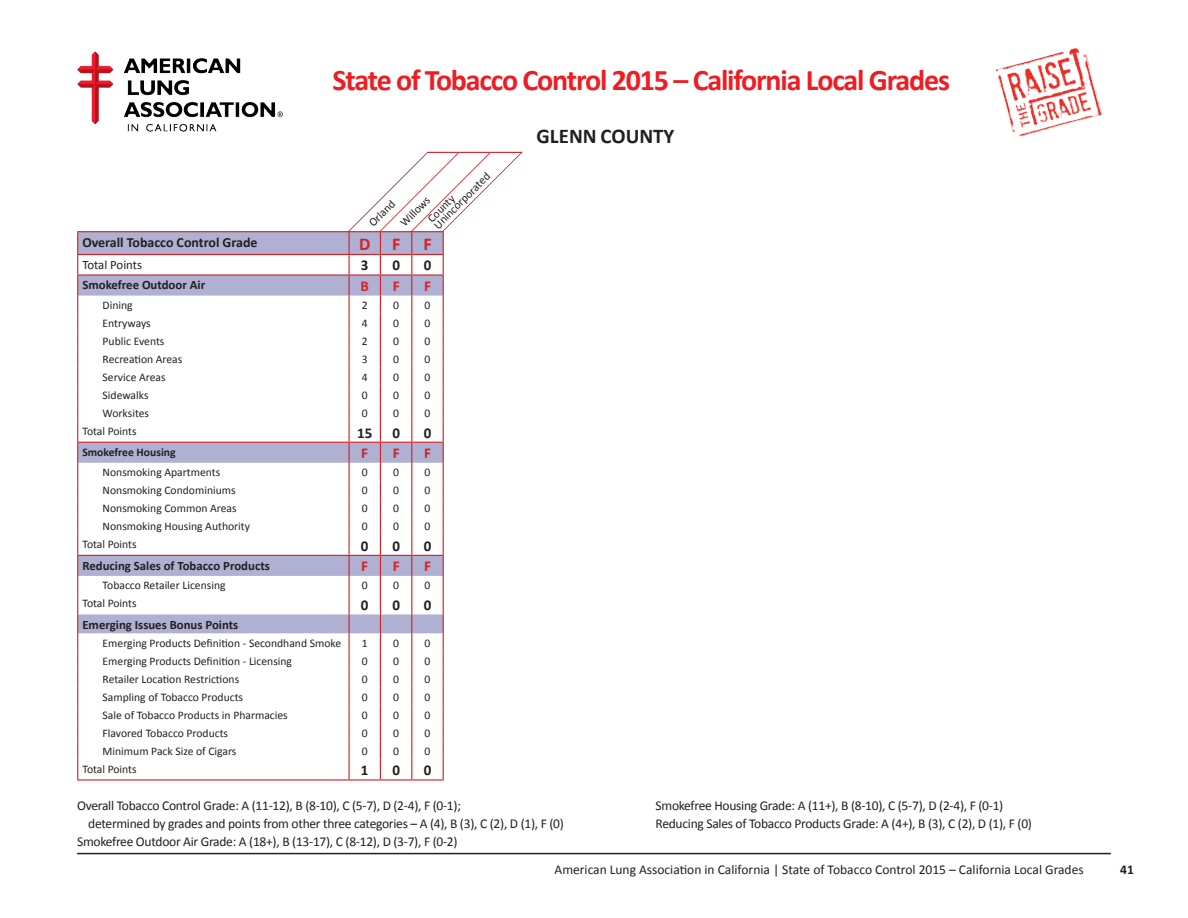
<style>
.page{position:relative;width:1188px;height:918px;background:#fff}
.page>*{position:absolute;margin:0;border:0;box-sizing:border-box;transform-origin:0 0}
.t1{font:700 30px "Calibri";letter-spacing:-.04em;color:#ee1d23}
.t2{font:700 21px "Calibri";color:#231f20}
.Overall_grades{font:700 18px "Calibri";color:#d1232a}
.total_points{font:700 15px "Calibri";color:#231f20}
.red_grades{font:700 15px "Calibri";color:#d1232a}
.t3{font:700 13.95px "Calibri";color:#231f20}
.t4{font:13.5px/18px "Calibri";letter-spacing:-.02em;color:#231f20}
.t5{font:13.5px "Calibri";color:#231f20}
.t6{font:700 13.5px "Calibri";color:#231f20}
.Bold_Description{font:700 12.75px "Calibri";color:#231f20}
.t7{font:12.75px "Calibri";color:#231f20}
.descript{font:11.55px/22.2px "Calibri";color:#231f20}
.black_grades{font:11.55px "Calibri";color:#231f20}
.Total_word{font:11.55px "Calibri";color:#231f20}
.t8{font:700 11.55px "Calibri";color:#231f20}
</style>
<div class="page">
<img style="left:77px;top:52px;width:206px;height:79px">
<hr style="left:77px;top:853px;width:1034px;height:1px;background:#231f20">
<svg style="left:995px;top:48px;width:108px;height:89px"></svg>
<svg style="left:78px;top:232px;width:268px;height:401px"></svg>
<hr style="left:77px;top:231px;width:272px;height:1px;background:#d1232a">
<hr style="left:77px;top:254px;width:272px;height:1px;background:#d1232a">
<hr style="left:77px;top:274px;width:272px;height:2px;background:#d1232a">
<hr style="left:77px;top:442px;width:272px;height:1px;background:#d1232a">
<hr style="left:77px;top:779px;width:272px;height:2px;background:#d1232a">
<hr style="left:349px;top:779px;width:31px;height:2px;background:#d1232a">
<hr style="left:380px;top:779px;width:32px;height:2px;background:#d1232a">
<hr style="left:412px;top:779px;width:32px;height:2px;background:#d1232a">
<hr style="left:77px;top:555px;width:272px;height:1px;background:#d1232a">
<svg style="left:77px;top:232px;width:1px;height:547px"></svg>
<svg style="left:346px;top:152px;width:177px;height:627px"></svg>
<h1 class="t1" style="left:333px;top:61px;width:619px">State of Tobacco Control 2015 – California Local Grades</h1>
<p class="descript" style="left:427px;top:219px;width:76px;rotate:-45deg">Unincorporated</p>
<p class="descript" style="left:421px;top:212px;width:35px;rotate:-45deg">County</p>
<p class="descript" style="left:378px;top:201px;width:39px;text-indent:-22px;rotate:-45deg">Orland<br>Willows</p>
<p class="t3" style="left:82px;top:234px;width:177px">Overall Tobacco Control Grade</p>
<p class="Overall_grades" style="left:359px;top:233px;width:13px">D</p>
<p class="Overall_grades" style="left:392px;top:233px;width:10px">F</p>
<p class="Overall_grades" style="left:423px;top:233px;width:10px">F</p>
<p class="t7" style="left:82px;top:257px;width:61px">Total Points</p>
<p class="total_points" style="left:361px;top:256px;width:9px">3</p>
<p class="total_points" style="left:392px;top:256px;width:9px">0</p>
<p class="total_points" style="left:424px;top:256px;width:9px">0</p>
<p class="Bold_Description" style="left:82px;top:277px;width:124px">Smokefree Outdoor Air</p>
<p class="red_grades" style="left:361px;top:277px;width:10px">B</p>
<p class="red_grades" style="left:393px;top:277px;width:8px">F</p>
<p class="red_grades" style="left:424px;top:277px;width:8px">F</p>
<p class="descript" style="left:103px;top:293px;width:32px">Dining</p>
<p class="black_grades" style="left:362px;top:298px;width:7px">2</p>
<p class="black_grades" style="left:393px;top:298px;width:7px">0</p>
<p class="black_grades" style="left:425px;top:298px;width:7px">0</p>
<p class="descript" style="left:103px;top:311px;width:50px">Entryways</p>
<p class="black_grades" style="left:362px;top:316px;width:7px">4</p>
<p class="black_grades" style="left:393px;top:316px;width:7px">0</p>
<p class="black_grades" style="left:425px;top:316px;width:7px">0</p>
<p class="descript" style="left:103px;top:330px;width:63px">Public Events</p>
<p class="black_grades" style="left:362px;top:334px;width:7px">2</p>
<p class="black_grades" style="left:393px;top:334px;width:7px">0</p>
<p class="black_grades" style="left:425px;top:334px;width:7px">0</p>
<p class="descript" style="left:103px;top:348px;width:81px">Recreation Areas</p>
<p class="black_grades" style="left:362px;top:352px;width:7px">3</p>
<p class="black_grades" style="left:393px;top:352px;width:7px">0</p>
<p class="black_grades" style="left:425px;top:352px;width:7px">0</p>
<p class="descript" style="left:103px;top:366px;width:65px">Service Areas</p>
<p class="black_grades" style="left:362px;top:370px;width:7px">4</p>
<p class="black_grades" style="left:393px;top:370px;width:7px">0</p>
<p class="black_grades" style="left:425px;top:370px;width:7px">0</p>
<p class="descript" style="left:103px;top:384px;width:47px">Sidewalks</p>
<p class="black_grades" style="left:362px;top:388px;width:7px">0</p>
<p class="black_grades" style="left:393px;top:388px;width:7px">0</p>
<p class="black_grades" style="left:425px;top:388px;width:7px">0</p>
<p class="descript" style="left:103px;top:402px;width:48px">Worksites</p>
<p class="black_grades" style="left:362px;top:406px;width:7px">0</p>
<p class="black_grades" style="left:393px;top:406px;width:7px">0</p>
<p class="black_grades" style="left:425px;top:406px;width:7px">0</p>
<p class="Total_word" style="left:82px;top:424px;width:56px">Total Points</p>
<p class="total_points" style="left:357px;top:423px;width:17px">15</p>
<p class="total_points" style="left:392px;top:423px;width:9px">0</p>
<p class="total_points" style="left:424px;top:423px;width:9px">0</p>
<p class="t8" style="left:82px;top:445px;width:95px">Smokefree Housing</p>
<p class="red_grades" style="left:361px;top:444px;width:8px">F</p>
<p class="red_grades" style="left:393px;top:444px;width:8px">F</p>
<p class="red_grades" style="left:424px;top:444px;width:8px">F</p>
<p class="descript" style="left:103px;top:461px;width:119px">Nonsmoking Apartments</p>
<p class="black_grades" style="left:362px;top:465px;width:7px">0</p>
<p class="black_grades" style="left:393px;top:465px;width:7px">0</p>
<p class="black_grades" style="left:425px;top:465px;width:7px">0</p>
<p class="descript" style="left:103px;top:479px;width:135px">Nonsmoking Condominiums</p>
<p class="black_grades" style="left:362px;top:483px;width:7px">0</p>
<p class="black_grades" style="left:393px;top:483px;width:7px">0</p>
<p class="black_grades" style="left:425px;top:483px;width:7px">0</p>
<p class="descript" style="left:103px;top:497px;width:136px">Nonsmoking Common Areas</p>
<p class="black_grades" style="left:362px;top:501px;width:7px">0</p>
<p class="black_grades" style="left:393px;top:501px;width:7px">0</p>
<p class="black_grades" style="left:425px;top:501px;width:7px">0</p>
<p class="descript" style="left:103px;top:515px;width:149px">Nonsmoking Housing Authority</p>
<p class="black_grades" style="left:362px;top:519px;width:7px">0</p>
<p class="black_grades" style="left:393px;top:519px;width:7px">0</p>
<p class="black_grades" style="left:425px;top:519px;width:7px">0</p>
<p class="Total_word" style="left:82px;top:537px;width:56px">Total Points</p>
<p class="total_points" style="left:361px;top:536px;width:9px">0</p>
<p class="total_points" style="left:392px;top:536px;width:9px">0</p>
<p class="total_points" style="left:424px;top:536px;width:9px">0</p>
<p class="Bold_Description" style="left:82px;top:557px;width:189px">Reducing Sales of Tobacco Products</p>
<p class="red_grades" style="left:361px;top:557px;width:8px">F</p>
<p class="red_grades" style="left:393px;top:557px;width:8px">F</p>
<p class="red_grades" style="left:424px;top:557px;width:8px">F</p>
<p class="descript" style="left:103px;top:574px;width:124px">Tobacco Retailer Licensing</p>
<p class="black_grades" style="left:362px;top:578px;width:7px">0</p>
<p class="black_grades" style="left:393px;top:578px;width:7px">0</p>
<p class="black_grades" style="left:425px;top:578px;width:7px">0</p>
<p class="Total_word" style="left:82px;top:596px;width:56px">Total Points</p>
<p class="total_points" style="left:361px;top:596px;width:9px">0</p>
<p class="total_points" style="left:392px;top:596px;width:9px">0</p>
<p class="total_points" style="left:424px;top:596px;width:9px">0</p>
<p class="Bold_Description" style="left:82px;top:617px;width:158px">Emerging Issues Bonus Points</p>
<p class="descript" style="left:103px;top:631px;width:240px">Emerging Products Definition - Secondhand Smoke</p>
<p class="black_grades" style="left:362px;top:636px;width:7px">1</p>
<p class="black_grades" style="left:393px;top:636px;width:7px">0</p>
<p class="black_grades" style="left:425px;top:636px;width:7px">0</p>
<p class="descript" style="left:103px;top:649px;width:191px">Emerging Products Definition - Licensing</p>
<p class="black_grades" style="left:362px;top:654px;width:7px">0</p>
<p class="black_grades" style="left:393px;top:654px;width:7px">0</p>
<p class="black_grades" style="left:425px;top:654px;width:7px">0</p>
<p class="descript" style="left:103px;top:667px;width:138px">Retailer Location Restrictions</p>
<p class="black_grades" style="left:362px;top:672px;width:7px">0</p>
<p class="black_grades" style="left:393px;top:672px;width:7px">0</p>
<p class="black_grades" style="left:425px;top:672px;width:7px">0</p>
<p class="descript" style="left:103px;top:685px;width:142px">Sampling of Tobacco Products</p>
<p class="black_grades" style="left:362px;top:690px;width:7px">0</p>
<p class="black_grades" style="left:393px;top:690px;width:7px">0</p>
<p class="black_grades" style="left:425px;top:690px;width:7px">0</p>
<p class="descript" style="left:103px;top:703px;width:187px">Sale of Tobacco Products in Pharmacies</p>
<p class="black_grades" style="left:362px;top:708px;width:7px">0</p>
<p class="black_grades" style="left:393px;top:708px;width:7px">0</p>
<p class="black_grades" style="left:425px;top:708px;width:7px">0</p>
<p class="descript" style="left:103px;top:721px;width:127px">Flavored Tobacco Products</p>
<p class="black_grades" style="left:362px;top:726px;width:7px">0</p>
<p class="black_grades" style="left:393px;top:726px;width:7px">0</p>
<p class="black_grades" style="left:425px;top:726px;width:7px">0</p>
<p class="descript" style="left:103px;top:739px;width:135px">Minimum Pack Size of Cigars</p>
<p class="black_grades" style="left:362px;top:744px;width:7px">0</p>
<p class="black_grades" style="left:393px;top:744px;width:7px">0</p>
<p class="black_grades" style="left:425px;top:744px;width:7px">0</p>
<p class="Total_word" style="left:82px;top:762px;width:56px">Total Points</p>
<p class="total_points" style="left:361px;top:761px;width:9px">1</p>
<p class="total_points" style="left:392px;top:761px;width:9px">0</p>
<p class="total_points" style="left:424px;top:761px;width:9px">0</p>
<p class="t2" style="left:537px;top:123px;width:139px">GLENN COUNTY</p>
<p class="t4" style="left:77px;top:796px;width:385px">Overall Tobacco Control Grade: A (11-12), B (8-10), C (5-7), D (2-4), F (0-1);</p>
<p class="t4" style="left:88px;top:814px;width:477px">determined by grades and points from other three categories – A (4), B (3), C (2), D (1), F (0)</p>
<p class="t4" style="left:77px;top:832px;width:382px">Smokefree Outdoor Air Grade: A (18+), B (13-17), C (8-12), D (3-7), F (0-2)</p>
<p class="t4" style="left:656px;top:796px;width:378px">Smokefree Housing Grade: A (11+), B (8-10), C (5-7), D (2-4), F (0-1)<br>Reducing Sales of Tobacco Products Grade: A (4+), B (3), C (2), D (1), F (0)</p>
<p class="t5" style="left:555px;top:861px;width:531px">American Lung Association in California | State of Tobacco Control 2015 – California Local Grades</p>
<p class="t6" style="left:1120px;top:861px;width:15px">41</p>
</div>
